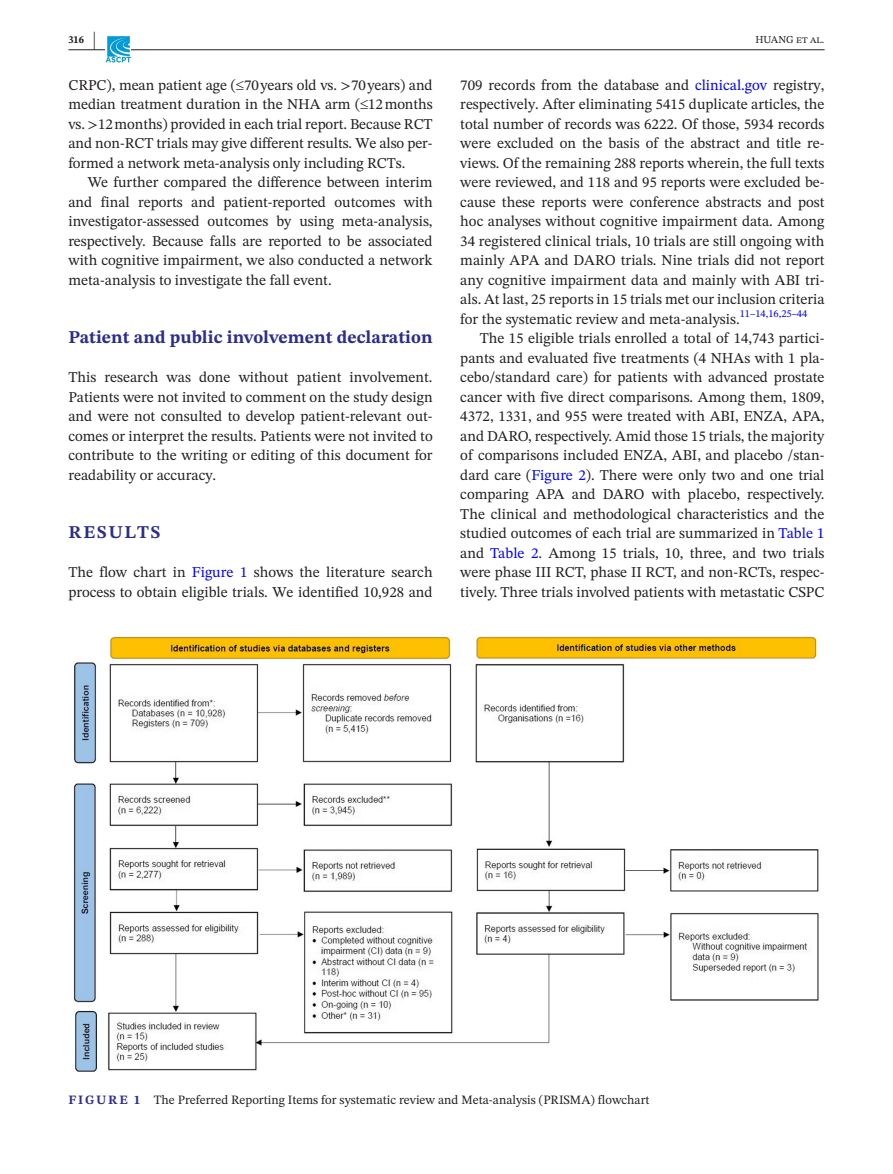
<style>
.page{position:relative;width:893px;height:1174px;background:#fff}
.page>*{position:absolute;margin:0;border:0;box-sizing:border-box;transform-origin:0 0}
.t1{font:700 18px "STIX Two Text";color:#2c2d8c}
.t2{font:700 18px "STIX Two Text";letter-spacing:.1em;color:#2c2d8c}
.t3{font:15px/19.5px "STIX Two Text";color:#231f20;text-align:justify}
.t4{font:12.75px "STIX Two Text";color:#231f20}
.t5{font:10.5px "STIX Two Text";color:#231f20}
.t6{font:700 10.5px "STIX Two Text";color:#231f20}
.s1{font-size:21px}
.s2{font-family:"STIX"}
.s3{color:#00f}
.s4{font-weight:700;color:#2c2d8c}
</style>
<div class="page">
<hr style="left:68px;top:49px;width:756px;height:1px;background:#231f20">
<img style="left:105px;top:37px;width:26px;height:25px">
<img style="left:73px;top:636px;width:748px;height:435px">
<p class="t6" style="left:68px;top:32px;width:29px">316 <span class="s1">|</span></p>
<p class="t5" style="left:755px;top:32px;width:71px">HUANG et al.</p>
<p class="t3" style="left:68px;top:75px;width:366px">CRPC), mean patient age (≤70years old vs. <span class="s2">&gt;</span>70years) and median treatment duration in the NHA arm (≤12months vs. <span class="s2">&gt;</span>12months) provided in each trial report. Because RCT and non-RCT trials may give different results. We also per&shy;formed a network meta-analysis only including RCTs.</p>
<p class="t3" style="left:68px;top:172px;width:366px;text-indent:20px">We further compared the difference between interim and final reports and patient-reported outcomes with investigator-assessed outcomes by using meta-analysis, respectively. Because falls are reported to be associated with cognitive impairment, we also conducted a network meta-analysis to investigate the fall event.</p>
<p class="t3" style="left:460px;top:75px;width:366px">709 records from the database and <span class="s3">clinical.gov</span> registry, respectively. After eliminating 5415 duplicate articles, the total number of records was 6222. Of those, 5934 records were excluded on the basis of the abstract and title re&shy;views. Of the remaining 288 reports wherein, the full texts were reviewed, and 118 and 95 reports were excluded be&shy;cause these reports were conference abstracts and post hoc analyses without cognitive impairment data. Among 34 registered clinical trials, 10 trials are still ongoing with mainly APA and DARO trials. Nine trials did not report any cognitive impairment data and mainly with ABI tri&shy;als. At last, 25 reports in 15 trials met our inclusion criteria for the systematic review and meta-analysis.<sup>11–14,16,25–44</sup></p>
<p class="t3" style="left:460px;top:328px;width:366px;text-indent:20px">The 15 eligible trials enrolled a total of 14,743 partici&shy;pants and evaluated five treatments (4 NHAs with 1 pla&shy;cebo/standard care) for patients with advanced prostate cancer with five direct comparisons. Among them, 1809, 4372, 1331, and 955 were treated with ABI, ENZA, APA, and DARO, respectively. Amid those 15 trials, the majority of comparisons included ENZA, ABI, and placebo /stan&shy;dard care (<span class="s3">Figure 2</span>). There were only two and one trial comparing APA and DARO with placebo, respectively.<br>The clinical and methodological characteristics and the studied outcomes of each trial are summarized in <span class="s3">Table 1 </span>and <span class="s3">Table 2</span>. Among 15 trials, 10, three, and two trials were phase III RCT, phase II RCT, and non-RCTs, respec&shy;tively. Three trials involved patients with metastatic CSPC</p>
<p class="t1" style="left:68px;top:324px;width:366px">Patient and public involvement declaration</p>
<p class="t3" style="left:68px;top:367px;width:366px">This research was done without patient involvement.<br>Patients were not invited to comment on the study design and were not consulted to develop patient-relevant out&shy;comes or interpret the results. Patients were not invited to contribute to the writing or editing of this document for readability or accuracy.</p>
<p class="t2" style="left:68px;top:519px;width:93px">RESULTS</p>
<p class="t3" style="left:68px;top:562px;width:366px">The flow chart in <span class="s3">Figure 1</span> shows the literature search process to obtain eligible trials. We identified 10,928 and</p>
<p class="t4" style="left:68px;top:1090px;width:583px"><span class="s4">FIGURE 1</span> The Preferred Reporting Items for systematic review and Meta-analysis (PRISMA) flowchart</p>
</div>
